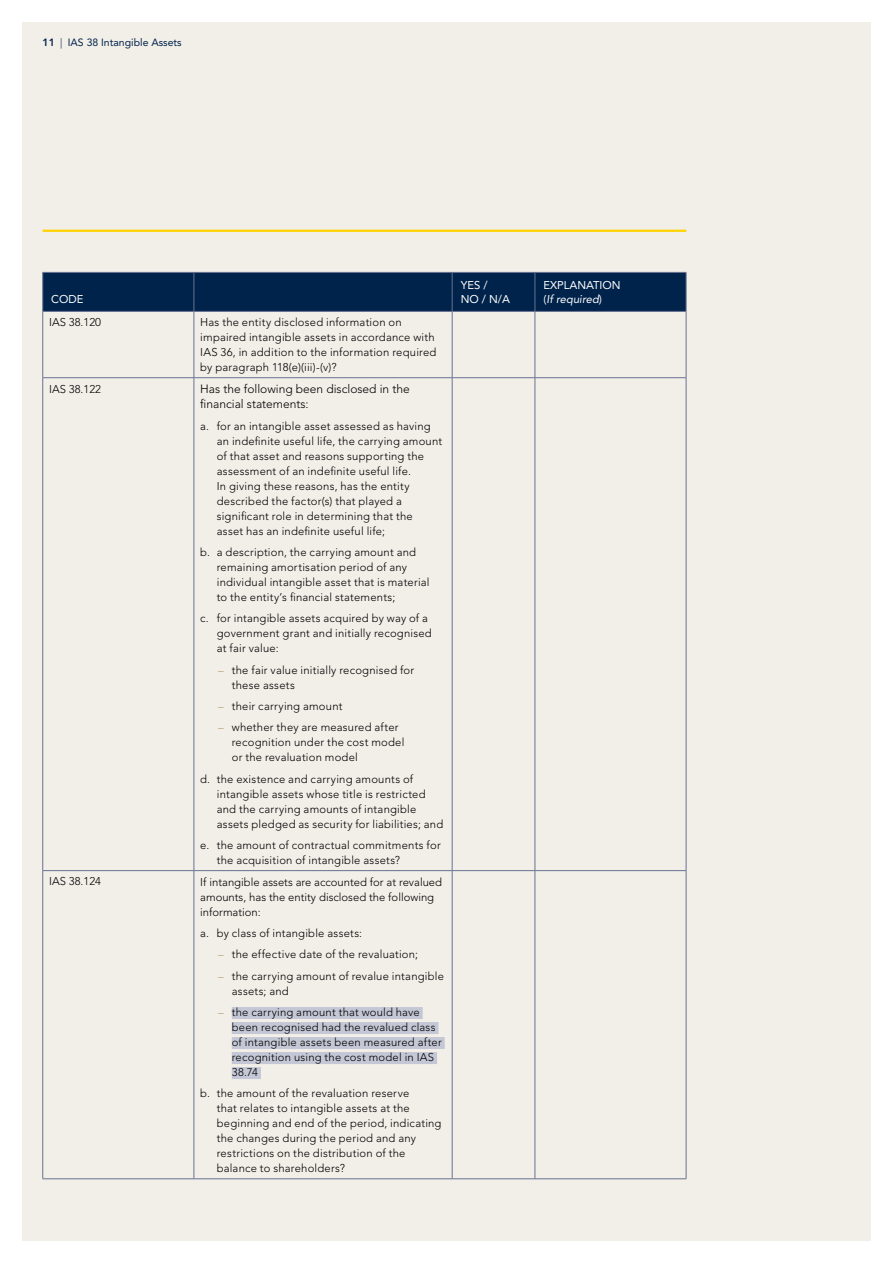
<style>
.page{position:relative;width:893px;height:1263px;background:#fff}
.page>*{position:absolute;margin:0;border:0;box-sizing:border-box;transform-origin:0 0}
.t1{font:300 12px/15px "Avenir LT Std";color:#000}
.t2{font:300 11.25px/15px "Avenir LT Std";letter-spacing:.02em;color:#000}
.t3{font:300 11.25px/15px "Avenir LT Std";color:#000}
.t4{font:11.25px/13.5px "Avenir LT Std";color:#fff}
.t5{font:10.5px "Avenir LT Std";color:#00234b}
.s1{font-weight:800}
.s2{font-weight:300}
.s3{color:#ae9974}
.s4{font-style:italic}
</style>
<div class="page">
<div style="left:22px;top:22px;width:848px;height:1218px;background:#f2eee8"></div>
<hr style="left:43px;top:230px;width:643px;height:2px;background:#ffd400">
<div style="left:43px;top:273px;width:643px;height:38px;background:#00234b"></div>
<hr style="left:452px;top:273px;width:1px;height:38px;background:#687291">
<hr style="left:535px;top:273px;width:1px;height:38px;background:#687291">
<hr style="left:535px;top:312px;width:1px;height:65px;background:#687291">
<hr style="left:535px;top:378px;width:1px;height:492px;background:#687291">
<hr style="left:535px;top:871px;width:1px;height:307px;background:#687291">
<hr style="left:42px;top:312px;width:1px;height:65px;background:#687291">
<hr style="left:686px;top:312px;width:1px;height:65px;background:#687291">
<hr style="left:43px;top:377px;width:151px;height:1px;background:#687291">
<hr style="left:42px;top:378px;width:1px;height:492px;background:#687291">
<hr style="left:194px;top:377px;width:258px;height:1px;background:#687291">
<hr style="left:452px;top:377px;width:83px;height:1px;background:#687291">
<hr style="left:535px;top:377px;width:151px;height:1px;background:#687291">
<hr style="left:686px;top:378px;width:1px;height:492px;background:#687291">
<hr style="left:43px;top:870px;width:151px;height:1px;background:#687291">
<hr style="left:42px;top:871px;width:1px;height:307px;background:#687291">
<hr style="left:194px;top:870px;width:258px;height:1px;background:#687291">
<hr style="left:452px;top:870px;width:83px;height:1px;background:#687291">
<hr style="left:535px;top:870px;width:151px;height:1px;background:#687291">
<hr style="left:686px;top:871px;width:1px;height:307px;background:#687291">
<hr style="left:43px;top:1178px;width:151px;height:1px;background:#687291">
<hr style="left:194px;top:1178px;width:258px;height:1px;background:#687291">
<hr style="left:452px;top:1178px;width:83px;height:1px;background:#687291">
<hr style="left:535px;top:1178px;width:151px;height:1px;background:#687291">
<hr style="left:43px;top:272px;width:151px;height:1px;background:#687291">
<hr style="left:42px;top:273px;width:1px;height:38px;background:#687291">
<hr style="left:194px;top:272px;width:258px;height:1px;background:#687291">
<hr style="left:194px;top:273px;width:1px;height:38px;background:#687291">
<hr style="left:452px;top:272px;width:83px;height:1px;background:#687291">
<hr style="left:535px;top:272px;width:151px;height:1px;background:#687291">
<hr style="left:686px;top:273px;width:1px;height:38px;background:#687291">
<hr style="left:43px;top:311px;width:151px;height:1px;background:#687291">
<hr style="left:194px;top:311px;width:258px;height:1px;background:#687291">
<hr style="left:452px;top:311px;width:83px;height:1px;background:#687291">
<hr style="left:535px;top:311px;width:151px;height:1px;background:#687291">
<hr style="left:452px;top:312px;width:1px;height:65px;background:#687291">
<hr style="left:452px;top:378px;width:1px;height:492px;background:#687291">
<hr style="left:452px;top:871px;width:1px;height:307px;background:#687291">
<hr style="left:194px;top:312px;width:1px;height:65px;background:#687291">
<hr style="left:194px;top:378px;width:1px;height:492px;background:#687291">
<hr style="left:194px;top:871px;width:1px;height:307px;background:#687291">
<div style="left:232px;top:1007px;width:191px;height:12px;background:#c4c7d5"></div>
<div style="left:232px;top:1022px;width:206px;height:12px;background:#c4c7d5"></div>
<div style="left:232px;top:1037px;width:213px;height:12px;background:#c4c7d5"></div>
<div style="left:232px;top:1052px;width:205px;height:12px;background:#c4c7d5"></div>
<div style="left:232px;top:1067px;width:29px;height:12px;background:#c4c7d5"></div>
<p class="t5" style="left:43px;top:37px;width:141px"><span class="s1">11</span> <span class="s2">|</span> IAS 38 Intangible Assets</p>
<p class="t4" style="left:51px;top:292px;width:34px">CODE</p>
<p class="t2" style="left:49px;top:315px;width:53px">IAS 38.120</p>
<p class="t2" style="left:200px;top:315px;width:238px">Has the entity disclosed information on impaired intangible assets in accordance with IAS 36, in addition to the information required by paragraph 118(e)(iii)-(v)?</p>
<p class="t2" style="left:49px;top:381px;width:53px">IAS 38.122</p>
<p class="t1" style="left:200px;top:382px;width:211px">Has the following been disclosed in the financial statements:</p>
<p class="t2" style="left:217px;top:418px;width:227px;text-indent:-17px">a. for an intangible asset assessed as having an indefinite useful life, the carrying amount of that asset and reasons supporting the assessment of an indefinite useful life.<br>In giving these reasons, has the entity described the factor(s) that played a significant role in determining that the<br>asset has an indefinite useful life;</p>
<p class="t2" style="left:217px;top:545px;width:214px;text-indent:-17px">b. a description, the carrying amount and remaining amortisation period of any individual intangible asset that is material to the entity’s financial statements;</p>
<p class="t2" style="left:217px;top:611px;width:217px;text-indent:-17px">c. for intangible assets acquired by way of a government grant and initially recognised at fair value:</p>
<p class="t2" style="left:232px;top:662px;width:184px;text-indent:-14px"><span class="s3">–</span> the fair value initially recognised for these assets</p>
<p class="t2" style="left:218px;top:699px;width:126px"><span class="s3">–</span> their carrying amount</p>
<p class="t2" style="left:232px;top:720px;width:174px;text-indent:-14px"><span class="s3">–</span> whether they are measured after recognition under the cost model or the revaluation model</p>
<p class="t2" style="left:217px;top:771px;width:228px;text-indent:-17px">d. the existence and carrying amounts of intangible assets whose title is restricted and the carrying amounts of intangible assets pledged as security for liabilities; and</p>
<p class="t2" style="left:217px;top:838px;width:225px;text-indent:-16px">e. the amount of contractual commitments for the acquisition of intangible assets?</p>
<p class="t2" style="left:49px;top:874px;width:53px">IAS 38.124</p>
<p class="t3" style="left:200px;top:874px;width:243px">If intangible assets are accounted for at revalued amounts, has the entity disclosed the following information:</p>
<p class="t2" style="left:200px;top:925px;width:163px">a. by class of intangible assets:</p>
<p class="t2" style="left:218px;top:947px;width:201px"><span class="s3">–</span> the effective date of the revaluation;</p>
<p class="t2" style="left:232px;top:968px;width:214px;text-indent:-14px"><span class="s3">–</span> the carrying amount of revalue intangible assets; and</p>
<p class="t2" style="left:232px;top:1005px;width:212px;text-indent:-14px"><span class="s3">–</span> the carrying amount that would have been recognised had the revalued class of intangible assets been measured after recognition using the cost model in IAS<br>38.74</p>
<p class="t2" style="left:217px;top:1086px;width:226px;text-indent:-17px">b. the amount of the revaluation reserve<br>that relates to intangible assets at the beginning and end of the period, indicating the changes during the period and any restrictions on the distribution of the balance to shareholders?</p>
<p class="t4" style="left:461px;top:279px;width:51px">YES /<br>NO / N/A</p>
<p class="t4" style="left:543px;top:279px;width:79px">EXPLANATION (<span class="s4">If required</span>)</p>
</div>
